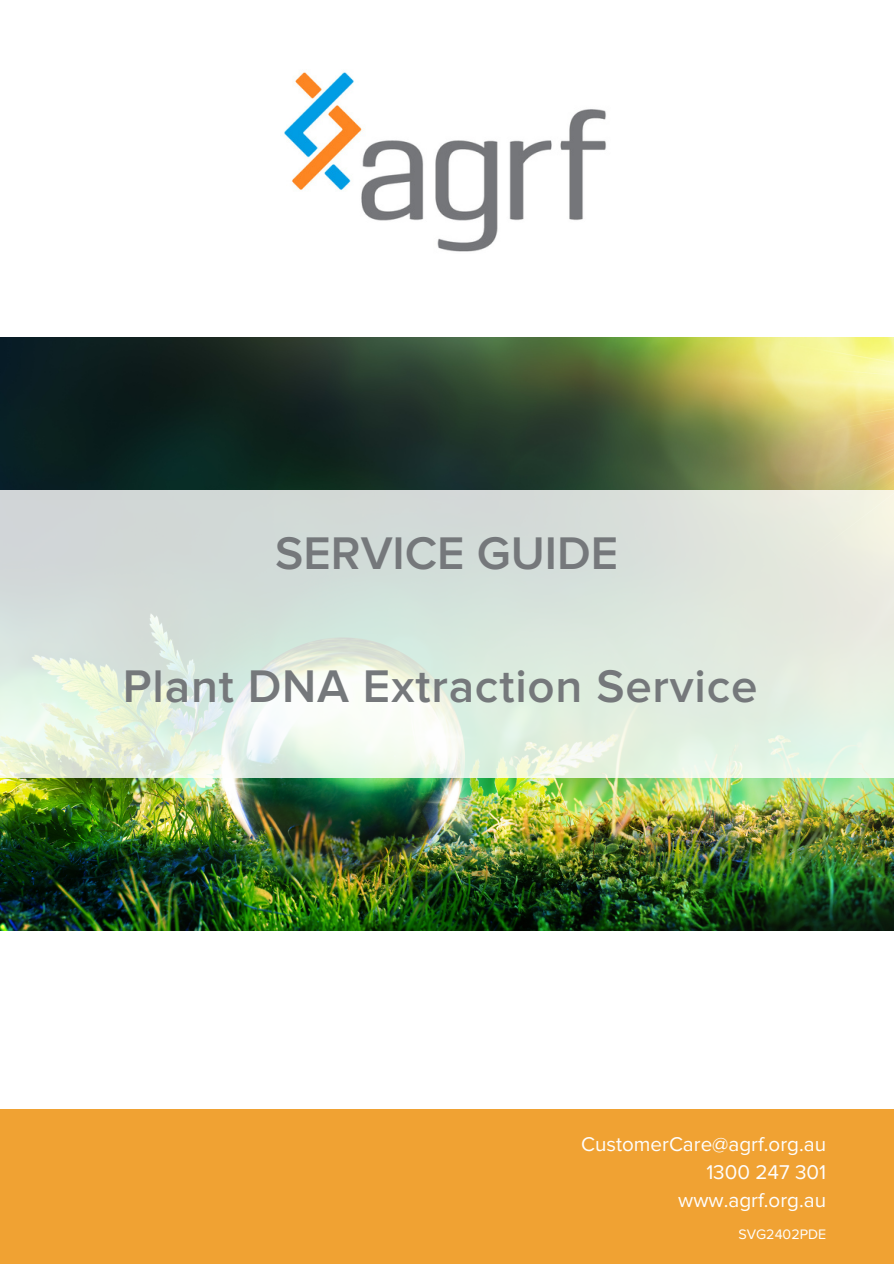
<style>
.page{position:relative;width:894px;height:1264px;background:#fff}
.page>*{position:absolute;margin:0;border:0;box-sizing:border-box;transform-origin:0 0}
.t1{font:600 47.4px "Proxima Nova";letter-spacing:.015em;color:#75787b}
.t2{font:20.55px/28.2px "Proxima Nova";color:#fefefe;text-align:right}
.t3{font:14.25px "Proxima Nova";color:#fefefe}
</style>
<div class="page">
<img style="left:284px;top:72px;width:322px;height:180px">
<img style="left:0;top:338px;width:893px;height:593px">
<svg style="left:0;top:490px;width:893px;height:287px"></svg>
<div style="left:0;top:1109px;width:893px;height:154px;background:#f0a233"></div>
<h1 class="t1" style="left:275px;top:532px;width:344px">SERVICE GUIDE</h1>
<h2 class="t1" style="left:123px;top:664px;width:636px">Plant DNA Extraction Service</h2>
<h3 class="t2" style="left:581px;top:1130px;width:246px">CustomerCare@agrf.org.au<br>1300 247 301 www.agrf.org.au</h3>
<p class="t3" style="left:738px;top:1227px;width:89px">SVG2402PDE</p>
</div>
